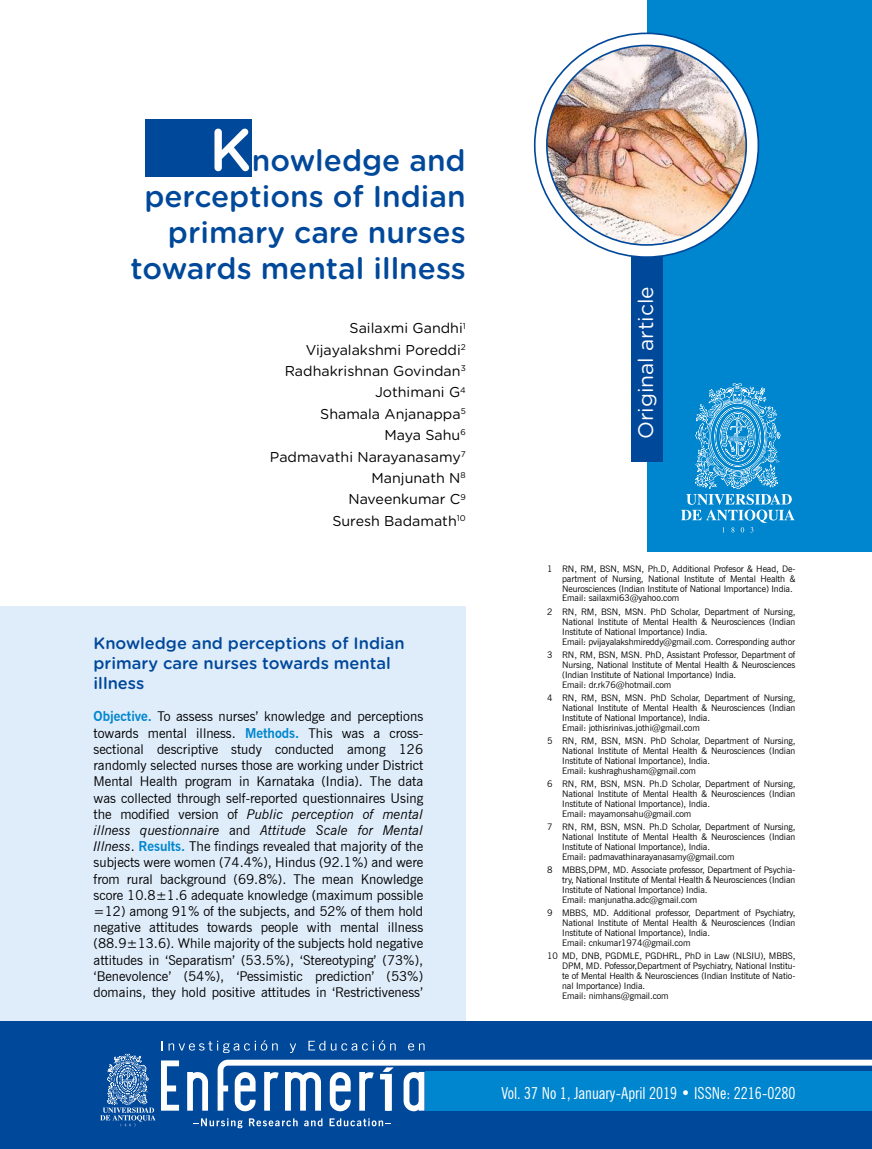
<style>
.page{position:relative;width:872px;height:1149px;background:#fff}
.page>*{position:absolute;margin:0;border:0;box-sizing:border-box;transform-origin:0 0}
.t1{font:500 30px/36px "Gotham Rounded";color:#00489a;text-align:right}
.t2{font:21px "Gotham Rounded";color:#fff}
.t3{font:500 16.5px/19.8px "Gotham Rounded";color:#00489a}
.t4{font:condensed 16.5px "News Gothic BT";color:#fff}
.t5{font:14.25px/21.3px "Gotham Rounded";color:#000;text-align:right}
.t6{font:13.5px/16.2px "News Gothic BT";color:#000;text-align:justify}
.t7{font:9px/9.9px "News Gothic BT";letter-spacing:-.01em;color:#000}
.s1{font-size:60px;color:#fff}
.s2{font-weight:700;color:#0086ce}
.s3{font-style:italic}
</style>
<div class="page">
<div style="left:646px;top:0;width:226px;height:552px;background:#0086ce"></div>
<div style="left:0;top:606px;width:466px;height:542px;background:#dfecfa"></div>
<div style="left:0;top:1020px;width:872px;height:128px;background:#00489a"></div>
<svg style="left:681px;top:383px;width:113px;height:149px"></svg>
<div style="left:630px;top:225px;width:32px;height:236px;background:#00489a"></div>
<img style="left:534px;top:33px;width:225px;height:225px">
<svg style="left:161px;top:1041px;width:2px;height:9px"></svg>
<svg style="left:169px;top:1040px;width:109px;height:12px"></svg>
<svg style="left:290px;top:1043px;width:6px;height:9px"></svg>
<svg style="left:308px;top:1040px;width:17px;height:10px"></svg>
<svg style="left:331px;top:1040px;width:65px;height:10px"></svg>
<svg style="left:408px;top:1043px;width:16px;height:7px"></svg>
<svg style="left:100px;top:1053px;width:55px;height:72px"></svg>
<svg style="left:194px;top:1118px;width:48px;height:9px"></svg>
<svg style="left:249px;top:1118px;width:49px;height:7px"></svg>
<svg style="left:304px;top:1118px;width:18px;height:7px"></svg>
<svg style="left:329px;top:1118px;width:61px;height:7px"></svg>
<svg style="left:161px;top:1060px;width:18px;height:50px"></svg>
<svg style="left:187px;top:1072px;width:21px;height:38px"></svg>
<svg style="left:218px;top:1059px;width:654px;height:51px"></svg>
<div style="left:424px;top:1071px;width:448px;height:39px;background:#0086ce"></div>
<div style="left:145px;top:119px;width:107px;height:58px;background:#00489a"></div>
<h1 class="t1" style="left:131px;top:141px;width:337px"><span class="s1">K</span>nowledge and perceptions of Indian primary care nurses towards mental illness</h1>
<h3 class="t5" style="left:270px;top:317px;width:197px">Sailaxmi Gandhi<sup>1<br></sup>Vijayalakshmi Poreddi<sup>2<br></sup>Radhakrishnan Govindan<sup>3<br></sup>Jothimani G<sup>4<br></sup>Shamala Anjanappa<sup>5<br></sup>Maya Sahu<sup>6<br></sup>Padmavathi Narayanasamy<sup>7<br></sup>Manjunath N<sup>8<br></sup>Naveenkumar C<sup>9<br></sup>Suresh Badamath<sup>10</sup></h3>
<h3 class="t3" style="left:94px;top:632px;width:313px">Knowledge and perceptions of Indian primary care nurses towards mental illness</h3>
<p class="t6" style="left:94px;top:708px;width:331px"><span class="s2">Objective.</span> To assess nurses’ knowledge and perceptions towards mental illness. <span class="s2">Methods.</span> This was a cross&shy;sectional descriptive study conducted among 126 randomly selected nurses those are working under District Mental Health program in Karnataka (India). The data was collected through self-reported questionnaires Using the modified version of <span class="s3">Public perception of mental illness questionnaire</span> and <span class="s3">Attitude Scale for Mental Illness</span>. <span class="s2">Results.</span> The findings revealed that majority of the subjects were women (74.4%), Hindus (92.1%) and were from rural background (69.8%). The mean Knowledge score 10.8±1.6 adequate knowledge (maximum possible =12) among 91% of the subjects, and 52% of them hold negative attitudes towards people with mental illness (88.9±13.6). While majority of the subjects hold negative attitudes in ‘Separatism’ (53.5%), ‘Stereotyping’ (73%), ‘Benevolence’ (54%), ‘Pessimistic prediction’ (53%) domains, they hold positive attitudes in ‘Restrictiveness’</p>
<h2 class="t2" style="left:631px;top:439px;width:154px;rotate:-90deg">Original article</h2>
<p class="t7" style="left:562px;top:563px;width:235px;text-indent:-15px">1 RN, RM, BSN, MSN, Ph.D, Additional Profesor &amp; Head, De&shy;partment of Nursing, National Institute of Mental Health &amp; Neurosciences (Indian Institute of National Importance) India.<br>Email: sailaxmi63@yahoo.com</p>
<p class="t7" style="left:562px;top:606px;width:235px;text-indent:-15px">2 RN, RM, BSN, MSN. PhD Scholar, Department of Nursing, National Institute of Mental Health &amp; Neurosciences (Indian Institute of National Importance) India.<br>Email: pvijayalakshmireddy@gmail.com. Corresponding author</p>
<p class="t7" style="left:562px;top:649px;width:235px;text-indent:-15px">3 RN, RM, BSN, MSN. PhD, Assistant Professor, Department of Nursing, National Institute of Mental Health &amp; Neurosciences (Indian Institute of National Importance) India.<br>Email: dr.rk76@hotmail.com</p>
<p class="t7" style="left:562px;top:692px;width:235px;text-indent:-15px">4 RN, RM, BSN, MSN. PhD Scholar, Department of Nursing, National Institute of Mental Health &amp; Neurosciences (Indian Institute of National Importance), India.<br>Email: jothisrinivas.jothi@gmail.com</p>
<p class="t7" style="left:562px;top:735px;width:235px;text-indent:-15px">5 RN, RM, BSN, MSN. PhD Scholar, Department of Nursing, National Institute of Mental Health &amp; Neurosciences (Indian Institute of National Importance), India.<br>Email: kushraghusham@gmail.com</p>
<p class="t7" style="left:562px;top:778px;width:235px;text-indent:-15px">6 RN, RM, BSN, MSN. Ph.D Scholar, Department of Nursing, National Institute of Mental Health &amp; Neurosciences (Indian Institute of National Importance), India.<br>Email: mayamonsahu@gmail.com</p>
<p class="t7" style="left:562px;top:821px;width:235px;text-indent:-15px">7 RN, RM, BSN, MSN. Ph.D Scholar, Department of Nursing, National Institute of Mental Health &amp; Neurosciences (Indian Institute of National Importance), India.<br>Email: padmavathinarayanasamy@gmail.com</p>
<p class="t7" style="left:562px;top:864px;width:235px;text-indent:-15px">8 MBBS,DPM, MD. Associate professor, Department of Psychia&shy;try, National Institute of Mental Health &amp; Neurosciences (Indian Institute of National Importance) India.<br>Email: manjunatha.adc@gmail.com</p>
<p class="t7" style="left:562px;top:907px;width:235px;text-indent:-15px">9 MBBS, MD. Additional professor, Department of Psychiatry, National Institute of Mental Health &amp; Neurosciences (Indian Institute of National Importance), India.<br>Email: cnkumar1974@gmail.com</p>
<p class="t7" style="left:562px;top:950px;width:235px;text-indent:-15px">10 MD, DNB, PGDMLE, PGDHRL, PhD in Law (NLSIU), MBBS, DPM, MD. Pofessor,Department of Psychiatry, National Institu&shy;te of Mental Health &amp; Neurosciences (Indian Institute of Natio&shy;nal Importance) India.<br>Email: nimhans@gmail.com</p>
<h3 class="t4" style="left:501px;top:1083px;width:295px">Vol. 37 No 1, January-April 2019 • ISSNe: 2216-0280</h3>
</div>
